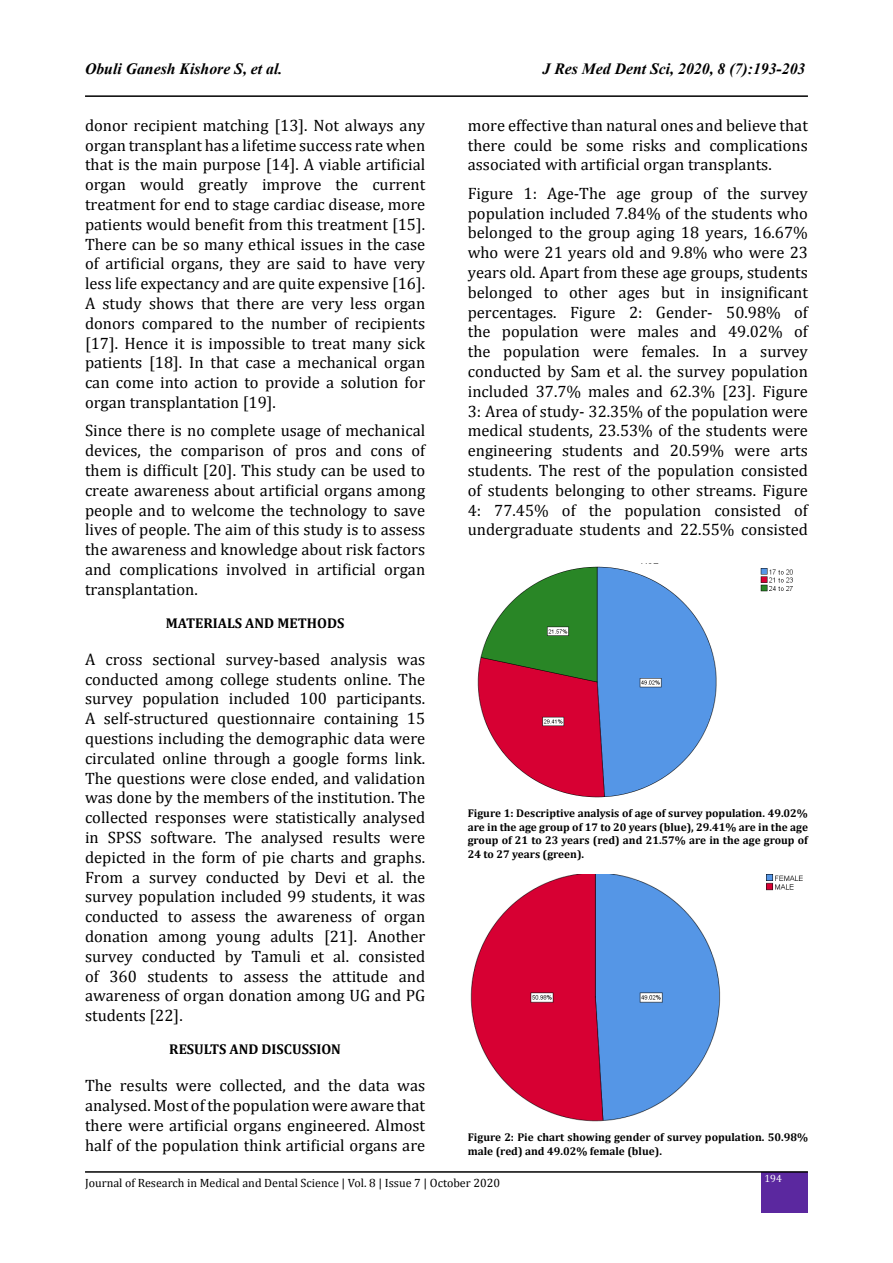
<style>
.page{position:relative;width:893px;height:1263px;background:#fff}
.page>*{position:absolute;margin:0;border:0;box-sizing:border-box;transform-origin:0 0}
.t1{font:16.5px/19.8px "Cambria";color:#000;text-align:justify}
.t2{font:italic 700 15.75px "Times New Roman";color:#000}
.t3{font:700 14.25px "Cambria";color:#000}
.t4{font:12px "Cambria";color:#000}
.t5{font:700 11.25px/13.5px "Cambria";color:#000;text-align:justify}
.t6{font:10.5px "Cambria";color:#fff}
</style>
<div class="page">
<hr style="left:85px;top:95px;width:723px;height:2px;background:#000">
<div style="left:762px;top:1172px;width:46px;height:41px;background:#5b289f"></div>
<hr style="left:85px;top:1171px;width:723px;height:2px;background:#000">
<img style="left:477px;top:563px;width:316px;height:235px">
<img style="left:470px;top:874px;width:333px;height:248px">
<p class="t2" style="left:85px;top:58px;width:199px">Obuli Ganesh Kishore S, et al.</p>
<p class="t2" style="left:543px;top:58px;width:264px">J Res Med Dent Sci, 2020, 8 (7):193-203</p>
<p class="t1" style="left:85px;top:115px;width:342px">donor recipient matching [13]. Not always any organ transplant has a lifetime success rate when that is the main purpose [14]. A viable artificial organ would greatly improve the current treatment for end to stage cardiac disease, more patients would benefit from this treatment [15].<br>There can be so many ethical issues in the case of artificial organs, they are said to have very less life expectancy and are quite expensive [16].<br>A study shows that there are very less organ donors compared to the number of recipients [17]. Hence it is impossible to treat many sick patients [18]. In that case a mechanical organ can come into action to provide a solution for organ transplantation [19].</p>
<p class="t1" style="left:85px;top:421px;width:342px">Since there is no complete usage of mechanical devices, the comparison of pros and cons of them is difficult [20]. This study can be used to create awareness about artificial organs among people and to welcome the technology to save lives of people. The aim of this study is to assess the awareness and knowledge about risk factors and complications involved in artificial organ transplantation.</p>
<p class="t3" style="left:166px;top:613px;width:180px">MATERIALS AND METHODS</p>
<p class="t1" style="left:85px;top:649px;width:342px">A cross sectional survey-based analysis was conducted among college students online. The survey population included 100 participants.<br>A self-structured questionnaire containing 15 questions including the demographic data were circulated online through a google forms link.<br>The questions were close ended, and validation was done by the members of the institution. The collected responses were statistically analysed in SPSS software. The analysed results were depicted in the form of pie charts and graphs.<br>From a survey conducted by Devi et al. the survey population included 99 students, it was conducted to assess the awareness of organ donation among young adults [21]. Another survey conducted by Tamuli et al. consisted of 360 students to assess the attitude and awareness of organ donation among UG and PG students [22].</p>
<p class="t3" style="left:169px;top:1039px;width:173px">RESULTS AND DISCUSSION</p>
<p class="t1" style="left:85px;top:1076px;width:342px">The results were collected, and the data was analysed. Most of the population were aware that there were artificial organs engineered. Almost half of the population think artificial organs are</p>
<p class="t1" style="left:468px;top:115px;width:342px">more effective than natural ones and believe that there could be some risks and complications associated with artificial organ transplants.</p>
<p class="t1" style="left:468px;top:183px;width:342px">Figure 1: Age-The age group of the survey population included 7.84% of the students who belonged to the group aging 18 years, 16.67% who were 21 years old and 9.8% who were 23 years old. Apart from these age groups, students belonged to other ages but in insignificant percentages. Figure 2: Gender- 50.98% of the population were males and 49.02% of the population were females. In a survey conducted by Sam et al. the survey population included 37.7% males and 62.3% [23]. Figure 3: Area of study- 32.35% of the population were medical students, 23.53% of the students were engineering students and 20.59% were arts students. The rest of the population consisted of students belonging to other streams. Figure 4: 77.45% of the population consisted of undergraduate students and 22.55% consisted</p>
<p class="t5" style="left:468px;top:806px;width:342px">Figure 1: Descriptive analysis of age of survey population. 49.02% are in the age group of 17 to 20 years (blue), 29.41% are in the age group of 21 to 23 years (red) and 21.57% are in the age group of 24 to 27 years (green).</p>
<p class="t5" style="left:468px;top:1130px;width:342px">Figure 2: Pie chart showing gender of survey population. 50.98% male (red) and 49.02% female (blue).</p>
<p class="t4" style="left:85px;top:1176px;width:416px">Journal of Research in Medical and Dental Science | Vol. 8 | Issue 7 | October 2020</p>
<p class="t6" style="left:764px;top:1172px;width:19px">194</p>
</div>
